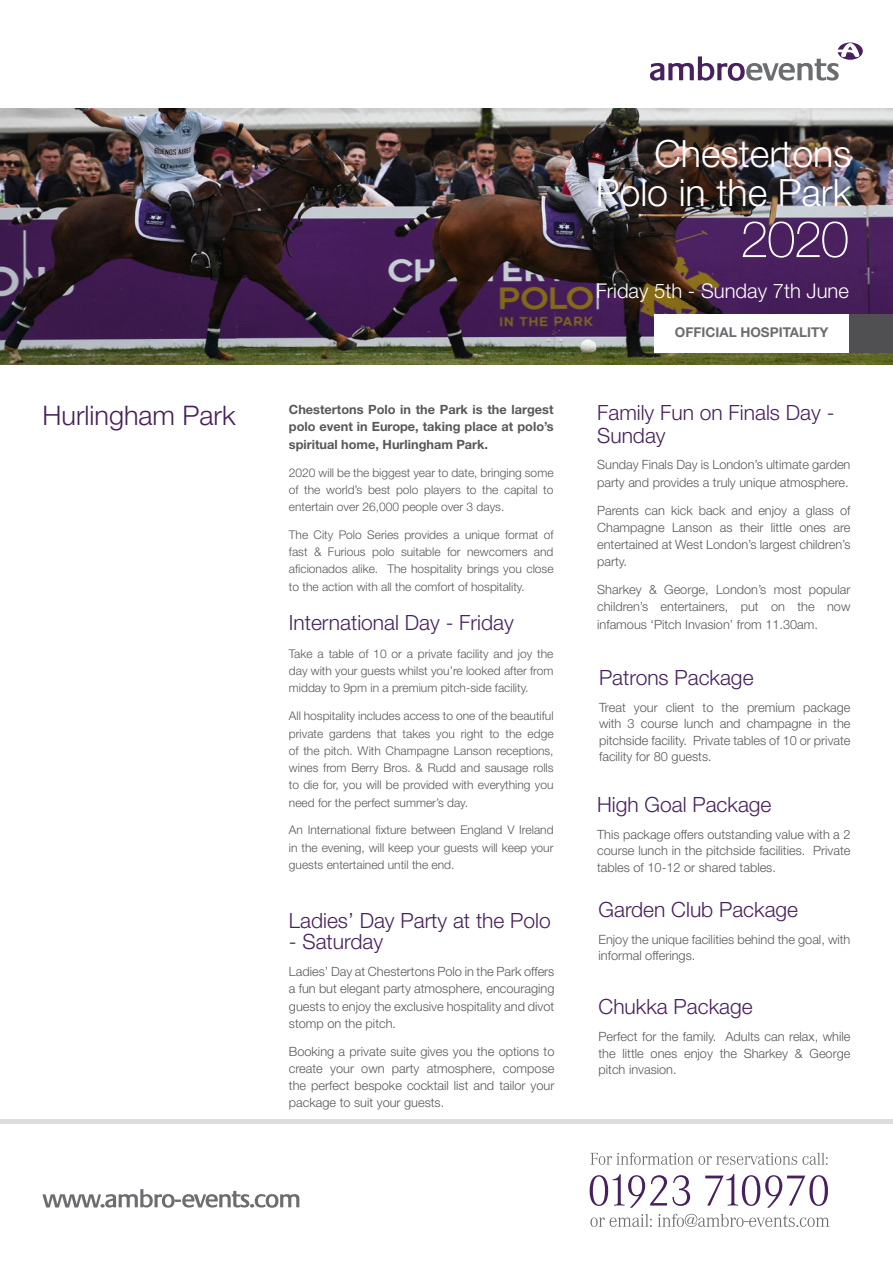
<style>
.page{position:relative;width:893px;height:1263px;background:#fff}
.page>*{position:absolute;margin:0;border:0;box-sizing:border-box;transform-origin:0 0}
.t1{font:100 50.7px "Helvetica Neue LT Std";color:#fff}
.t2{font:300 37.65px/39px "Helvetica Neue LT Std";color:#fff;text-align:right}
.t3{font:300 27px "Helvetica Neue LT Std";color:#47205d}
.t4{font:300 21px/22.5px "Helvetica Neue LT Std";color:#47205d}
.t5{font:300 20.25px "Helvetica Neue LT Std";color:#fff}
.t6{font:700 13.5px "Helvetica Neue LT Std";color:#6c6d70}
.t7{font:300 12.75px/17.2px "Helvetica Neue LT Std";color:#57585a;text-align:justify}
.t8{font:700 12.75px/17.2px "Helvetica Neue LT Std";color:#57585a;text-align:justify}
.t9{font:300 12px/17.2px "Helvetica Neue LT Std";color:#57585a;text-align:justify}
</style>
<div class="page">
<svg style="left:650px;top:43px;width:213px;height:38px"></svg>
<hr style="left:0;top:1120px;width:893px;height:4px;background:#dcdddf">
<svg style="left:590px;top:1174px;width:238px;height:34px"></svg>
<svg style="left:590px;top:1152px;width:238px;height:13px"></svg>
<svg style="left:590px;top:1214px;width:239px;height:13px"></svg>
<svg style="left:43px;top:1189px;width:256px;height:19px"></svg>
<img style="left:0;top:108px;width:893px;height:256px">
<div style="left:654px;top:314px;width:238px;height:38px;background:#fff"></div>
<div style="left:849px;top:314px;width:43px;height:38px;background:#505052"></div>
<h3 class="t3" style="left:43px;top:399px;width:195px">Hurlingham Park</h3>
<p class="t8" style="left:289px;top:401px;width:266px">Chestertons Polo in the Park is the largest polo event in Europe, taking place at polo’s spiritual home, Hurlingham Park.</p>
<p class="t9" style="left:289px;top:463px;width:266px">2020 will be the biggest year to date, bringing some of the world’s best polo players to the capital to entertain over 26,000 people over 3 days.</p>
<p class="t9" style="left:289px;top:526px;width:266px">The City Polo Series provides a unique format of fast &amp; Furious polo suitable for newcomers and aficionados alike. The hospitality brings you close to the action with all the comfort of hospitality.</p>
<h3 class="t4" style="left:289px;top:611px;width:226px">International Day - Friday</h3>
<p class="t9" style="left:289px;top:645px;width:266px">Take a table of 10 or a private facility and joy the day with your guests whilst you’re looked after from midday to 9pm in a premium pitch-side facility.</p>
<p class="t9" style="left:289px;top:707px;width:266px">All hospitality includes access to one of the beautiful private gardens that takes you right to the edge of the pitch. With Champagne Lanson receptions, wines from Berry Bros. &amp; Rudd and sausage rolls to die for, you will be provided with everything you need for the perfect summer’s day.</p>
<p class="t9" style="left:289px;top:821px;width:266px">An International fixture between England V Ireland in the evening, will keep your guests will keep your guests entertained until the end.</p>
<h3 class="t4" style="left:289px;top:909px;width:263px">Ladies’ Day Party at the Polo</h3>
<h3 class="t4" style="left:289px;top:930px;width:96px">- Saturday</h3>
<p class="t7" style="left:289px;top:962px;width:267px">Ladies’ Day at Chestertons Polo in the Park offers a fun but elegant party atmosphere, encouraging guests to enjoy the exclusive hospitality and divot stomp on the pitch.</p>
<p class="t7" style="left:289px;top:1042px;width:267px">Booking a private suite gives you the options to create your own party atmosphere, compose the perfect bespoke cocktail list and tailor your package to suit your guests.</p>
<h2 class="t2" style="left:596px;top:133px;width:257px">Chestertons<br>Polo in the Park</h2>
<h1 class="t1" style="left:740px;top:210px;width:110px">2020</h1>
<h3 class="t5" style="left:596px;top:278px;width:254px">Friday 5th - Sunday 7th June</h3>
<p class="t6" style="left:675px;top:324px;width:155px">OFFICIAL HOSPITALITY</p>
<h3 class="t4" style="left:597px;top:401px;width:239px">Family Fun on Finals Day -<br>Sunday</h3>
<p class="t7" style="left:597px;top:456px;width:255px">Sunday Finals Day is London’s ultimate garden party and provides a truly unique atmosphere.</p>
<p class="t7" style="left:597px;top:501px;width:255px">Parents can kick back and enjoy a glass of Champagne Lanson as their little ones are entertained at West London’s largest children’s party.</p>
<p class="t7" style="left:597px;top:581px;width:255px">Sharkey &amp; George, London’s most popular children’s entertainers, put on the now infamous ‘Pitch Invasion’ from 11.30am.</p>
<h3 class="t4" style="left:599px;top:666px;width:156px">Patrons Package</h3>
<p class="t7" style="left:599px;top:699px;width:253px;line-height:16.5px">Treat your client to the premium package with 3 course lunch and champagne in the pitchside facility. Private tables of 10 or private facility for 80 guests.</p>
<h3 class="t4" style="left:597px;top:792px;width:176px">High Goal Package</h3>
<p class="t7" style="left:597px;top:826px;width:255px;line-height:16.5px">This package offers outstanding value with a 2 course lunch in the pitchside facilities. Private tables of 10-12 or shared tables.</p>
<h3 class="t4" style="left:598px;top:897px;width:201px">Garden Club Package</h3>
<p class="t7" style="left:598px;top:931px;width:253px;line-height:16.5px">Enjoy the unique facilities behind the goal, with informal offerings.</p>
<h3 class="t4" style="left:598px;top:995px;width:156px">Chukka Package</h3>
<p class="t7" style="left:598px;top:1028px;width:253px;line-height:16.5px">Perfect for the family. Adults can relax, while the little ones enjoy the Sharkey &amp; George pitch invasion.</p>
</div>
